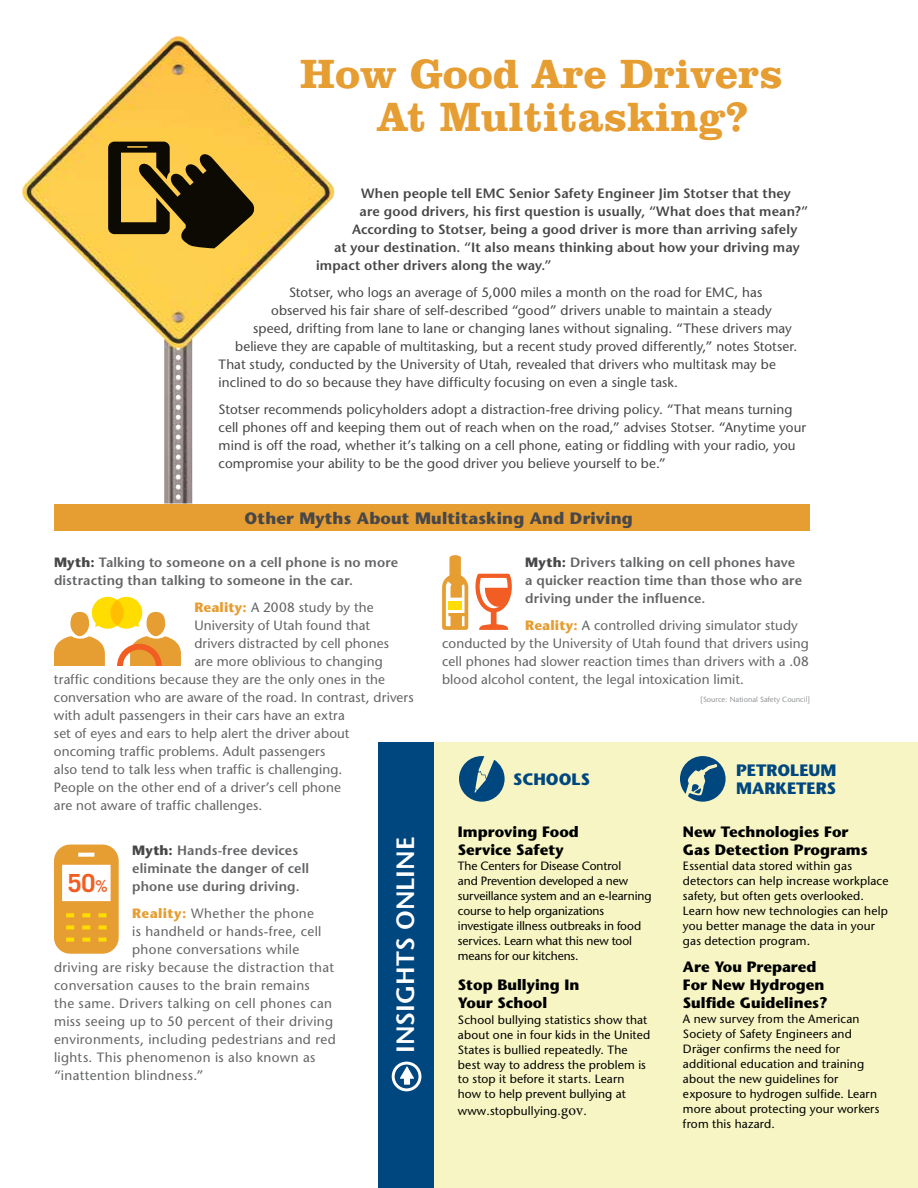
<style>
.page{position:relative;width:918px;height:1188px;background:#fff}
.page>*{position:absolute;margin:0;border:0;box-sizing:border-box;transform-origin:0 0}
.t1{font:700 42px/43.5px "Clarendon BT";color:#e69d32}
.t2{font:600 25.05px "Stone Sans Std";color:#fff}
.t3{font:700 24.9px "Trade Gothic";color:#f15d22}
.t4{font:700 16.5px "Stone Sans Std";letter-spacing:.01em;color:#474749}
.t5{font:700 16.5px/18px "Stone Sans Std";color:#00467f}
.t6{font:700 15px/18px "Stone Sans Std";color:#000}
.t7{font:500 13.5px/18px "Stone Sans Std";letter-spacing:.01em;color:#636466}
.t8{font:500 13.5px/18px "Stone Sans Std";letter-spacing:.01em;color:#474749}
.t9{font:600 13.5px "Stone Sans Std";letter-spacing:.015em;color:#474749}
.t10{font:600 13.5px/18px "Stone Sans Std";letter-spacing:.015em;color:#636466}
.t11{font:500 13.5px "Stone Sans Std";letter-spacing:.03em;color:#636466}
.t12{font:500 12px/15px "Stone Sans Std";letter-spacing:.01em;color:#000}
.t13{font:500 12px/15px "Stone Sans Std";letter-spacing:-.01em;color:#000}
.t14{font:500 7.5px "Stone Sans Std";color:#939598}
.s1{font-weight:700;color:#474749}
.s2{font-weight:700;color:#e69d32}
.s3{font-family:"Minion Pro";font-weight:400;font-size:15px}
.s4{font-family:"Trade Gothic Bold Cond Twenty";font-weight:400;font-size:16.5px}
</style>
<div class="page">
<div style="left:54px;top:504px;width:756px;height:27px;background:#e69d32"></div>
<img style="left:22px;top:36px;width:204px;height:468px">
<svg style="left:108px;top:142px;width:147px;height:106px;background:#7d6525"></svg>
<div style="left:147px;top:612px;width:18px;height:24px;background:#e69d32;border-radius:50%"></div>
<svg style="left:54px;top:636px;width:51px;height:30px;background:#e9a94b"></svg>
<div style="left:70px;top:612px;width:19px;height:24px;background:#e69d32;border-radius:50%"></div>
<svg style="left:117px;top:636px;width:64px;height:30px"></svg>
<svg style="left:91px;top:596px;width:52px;height:33px"></svg>
<svg style="left:54px;top:845px;width:65px;height:109px"></svg>
<svg style="left:475px;top:574px;width:37px;height:56px"></svg>
<svg style="left:442px;top:555px;width:26px;height:75px"></svg>
<div style="left:378px;top:742px;width:540px;height:446px;background:#f6f5c3"></div>
<div style="left:378px;top:742px;width:55px;height:446px;background:#00467f"></div>
<svg style="left:459px;top:756px;width:46px;height:46px"></svg>
<div style="left:392px;top:1062px;width:29px;height:29px;border:3px solid #fff;border-radius:50%"></div>
<svg style="left:400px;top:1066px;width:14px;height:19px"></svg>
<svg style="left:680px;top:756px;width:46px;height:46px"></svg>
<h1 class="t1" style="left:377px;top:51px;width:407px;text-indent:-77px">How Good Are Drivers<br>At Multitasking?</h1>
<p class="t9" style="left:361px;top:185px;width:431px">When people tell EMC Senior Safety Engineer Jim Stotser that they</p>
<p class="t9" style="left:360px;top:203px;width:450px">are good drivers, his first question is usually, “What does that mean?”</p>
<p class="t9" style="left:352px;top:221px;width:447px">According to Stotser, being a good driver is more than arriving safely</p>
<p class="t9" style="left:334px;top:239px;width:467px">at your destination. “It also means thinking about how your driving may</p>
<p class="t9" style="left:316px;top:257px;width:237px">impact other drivers along the way.”</p>
<p class="t8" style="left:289px;top:283px;width:475px">Stotser, who logs an average of 5,000 miles a month on the road for EMC, has</p>
<p class="t8" style="left:271px;top:301px;width:502px">observed his fair share of self-described “good” drivers unable to maintain a steady</p>
<p class="t8" style="left:253px;top:319px;width:540px">speed, drifting from lane to lane or changing lanes without signaling. “These drivers may</p>
<p class="t8" style="left:235px;top:337px;width:564px">believe they are capable of multitasking, but a recent study proved differently,” notes Stotser.</p>
<p class="t8" style="left:219px;top:355px;width:559px">That study, conducted by the University of Utah, revealed that drivers who multitask may be</p>
<p class="t8" style="left:219px;top:373px;width:461px">inclined to do so because they have difficulty focusing on even a single task.</p>
<p class="t8" style="left:219px;top:400px;width:589px">Stotser recommends policyholders adopt a distraction-free driving policy. “That means turning cell phones off and keeping them out of reach when on the road,” advises Stotser. “Anytime your mind is off the road, whether it’s talking on a cell phone, eating or fiddling with your radio, you compromise your ability to be the good driver you believe yourself to be.”</p>
<p class="t4" style="left:245px;top:508px;width:390px">Other Myths About Multitasking And Driving</p>
<p class="t10" style="left:525px;top:553px;width:278px"><span class="s1">Myth:</span> Drivers talking on cell phones have a quicker reaction time than those who are driving under the influence.</p>
<p class="t7" style="left:442px;top:616px;width:368px;text-indent:83px"><span class="s2">Reality:</span> A controlled driving simulator study conducted by the University of Utah found that drivers using cell phones had slower reaction times than drivers with a .08 blood alcohol content, the legal intoxication limit.</p>
<p class="t14" style="left:701px;top:695px;width:111px">[Source: National Safety Council]</p>
<p class="t10" style="left:54px;top:553px;width:346px"><span class="s1">Myth:</span> Talking to someone on a cell phone is no more distracting than talking to someone in the car.</p>
<p class="t7" style="left:194px;top:598px;width:181px"><span class="s2">Reality:</span> A 2008 study by the</p>
<p class="t7" style="left:194px;top:616px;width:177px">University of Utah found that</p>
<p class="t7" style="left:194px;top:634px;width:196px">drivers distracted by cell phones</p>
<p class="t7" style="left:194px;top:652px;width:190px">are more oblivious to changing</p>
<p class="t7" style="left:54px;top:670px;width:333px">traffic conditions because they are the only ones in the</p>
<p class="t7" style="left:54px;top:688px;width:361px">conversation who are aware of the road. In contrast, drivers</p>
<p class="t7" style="left:54px;top:706px;width:292px">with adult passengers in their cars have an extra</p>
<p class="t7" style="left:54px;top:724px;width:297px">set of eyes and ears to help alert the driver about</p>
<p class="t7" style="left:54px;top:742px;width:273px">oncoming traffic problems. Adult passengers</p>
<p class="t7" style="left:54px;top:760px;width:290px">also tend to talk less when traffic is challenging.</p>
<p class="t7" style="left:54px;top:778px;width:288px">People on the other end of a driver’s cell phone</p>
<p class="t7" style="left:54px;top:796px;width:210px">are not aware of traffic challenges.</p>
<p class="t10" style="left:132px;top:841px;width:179px"><span class="s1">Myth:</span> H ands-free devices eliminate the danger of cell phone use during driving.</p>
<p class="t11" style="left:132px;top:905px;width:183px"><span class="s2">Reality:</span> Whether the phone</p>
<p class="t7" style="left:132px;top:922px;width:191px">is handheld or hands-free, cell</p>
<p class="t11" style="left:132px;top:941px;width:169px">phone conversations while</p>
<p class="t11" style="left:54px;top:959px;width:282px">driving are risky because the distraction that</p>
<p class="t7" style="left:54px;top:976px;width:257px">conversation causes to the brain remains</p>
<p class="t11" style="left:54px;top:995px;width:280px">the same. Drivers talking on cell phones can</p>
<p class="t11" style="left:54px;top:1013px;width:281px">miss seeing up to 50 percent of their driving</p>
<p class="t11" style="left:54px;top:1031px;width:283px">environments, including pedestrians and red</p>
<p class="t7" style="left:54px;top:1048px;width:263px">lights. This phenomenon is also known as</p>
<p class="t7" style="left:54px;top:1066px;width:151px">“inattention blindness.”</p>
<p class="t5" style="left:736px;top:761px;width:102px">PETROLEU M<br>MARKETERS</p>
<p class="t5" style="left:513px;top:770px;width:77px">SCHOOLS</p>
<h2 class="t2" style="left:390px;top:1053px;width:214px;rotate:-90deg">INSIGHTS ONLINE</h2>
<p class="t6" style="left:458px;top:823px;width:122px">Improving Food<br>Service Safety</p>
<p class="t6" style="left:683px;top:823px;width:186px">New Technologies For<br>Gas Detection Programs</p>
<p class="t12" style="left:683px;top:858px;width:207px">Essential data stored within gas detectors can help increase workplace safety, but often gets overlooked.<br>Learn how new technologies can help you better manage the data in your gas detection program.</p>
<p class="t6" style="left:683px;top:958px;width:146px">Are You Prepared<br>For New Hydrogen<br>Sulfide Guidelines?</p>
<p class="t12" style="left:683px;top:1011px;width:198px">A new survey from the American<br>Society of Safety Engineers and<br>Dräger confirms the need for additional education and training about the new guidelines for exposure to hydrogen sulfide. Learn more about protecting your workers from this hazard.</p>
<p class="t13" style="left:458px;top:858px;width:195px">The Centers for Disease Control<br>and Prevention developed a new surveillance system and an e-learning course to help organizations investigate illness outbreaks in food services. Learn what this new tool means for our kitchens.</p>
<p class="t6" style="left:458px;top:976px;width:123px">Stop Bullying In<br>Your school</p>
<p class="t12" style="left:458px;top:1013px;width:194px">School bullying statistics show that about one in four kids in the United States is bullied repeatedly. The best way to address the problem is to stop it before it starts. Learn how to help prevent bullying at</p>
<p class="t12" style="left:458px;top:1103px;width:130px">www.stopbullying.<span class="s3">gov</span>.</p>
<h3 class="t3" style="left:68px;top:868px;width:42px">50<span class="s4">%</span></h3>
</div>
